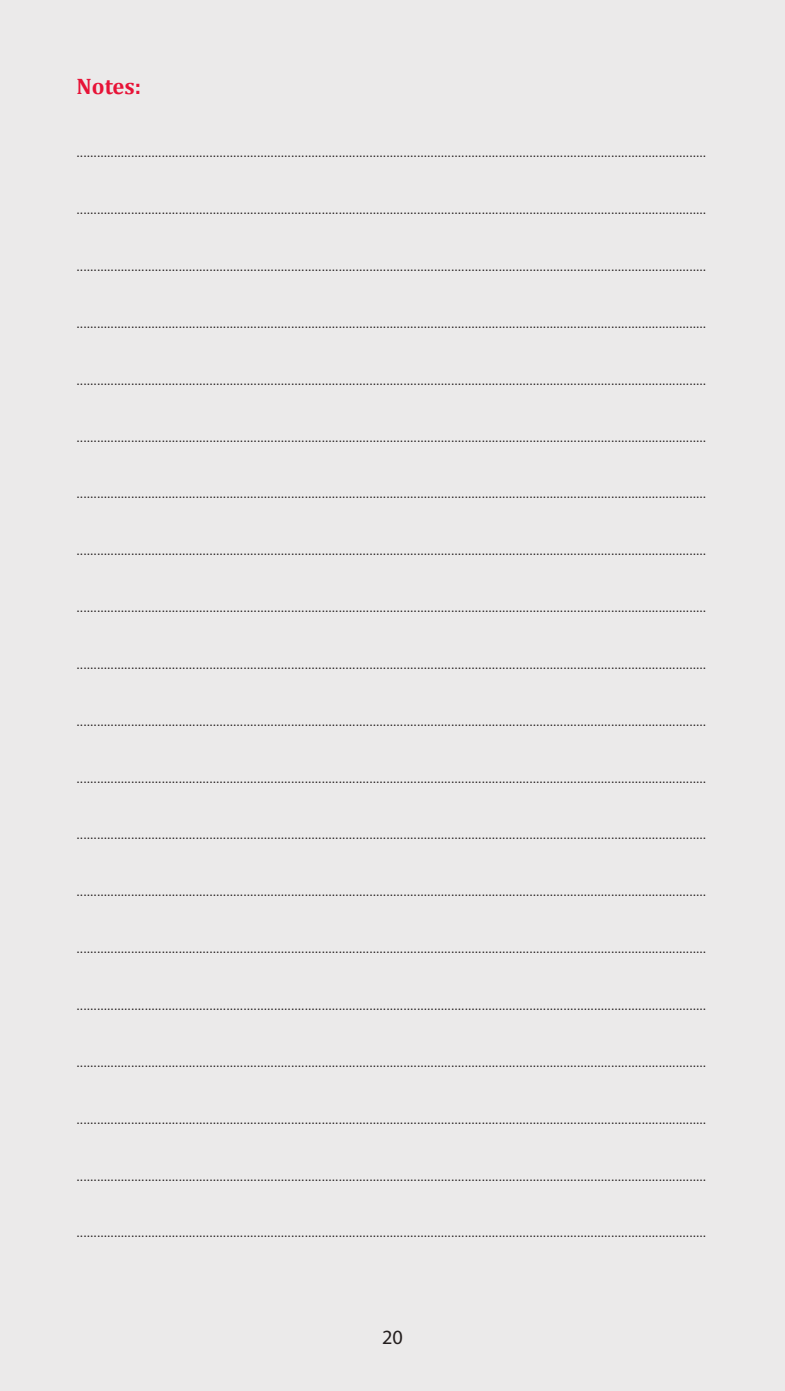
<style>
.page{position:relative;width:785px;height:1391px;background:#fff}
.page>*{position:absolute;margin:0;border:0;box-sizing:border-box;transform-origin:0 0}
.t1{font:700 22.5px "Cambria";color:#e71337}
.t2{font:20.25px "Myriad Pro";color:#241f1f}
.t3{font:13.5px "Calibri";color:#241f1f}
</style>
<div class="page">
<div style="left:0;top:0;width:784px;height:1390px;background:#ebeaea"></div>
<h1 class="t1" style="left:77px;top:70px;width:66px">Notes:</h1>
<p class="t3" style="left:77px;top:143px;width:631px">.........................................................................................................................................................................................</p>
<p class="t3" style="left:77px;top:200px;width:631px">.........................................................................................................................................................................................</p>
<p class="t3" style="left:77px;top:257px;width:631px">.........................................................................................................................................................................................</p>
<p class="t3" style="left:77px;top:314px;width:631px">.........................................................................................................................................................................................</p>
<p class="t3" style="left:77px;top:371px;width:631px">.........................................................................................................................................................................................</p>
<p class="t3" style="left:77px;top:427px;width:631px">.........................................................................................................................................................................................</p>
<p class="t3" style="left:77px;top:484px;width:631px">.........................................................................................................................................................................................</p>
<p class="t3" style="left:77px;top:541px;width:631px">.........................................................................................................................................................................................</p>
<p class="t3" style="left:77px;top:598px;width:631px">.........................................................................................................................................................................................</p>
<p class="t3" style="left:77px;top:655px;width:631px">.........................................................................................................................................................................................</p>
<p class="t3" style="left:77px;top:712px;width:631px">.........................................................................................................................................................................................</p>
<p class="t3" style="left:77px;top:768px;width:631px">.........................................................................................................................................................................................</p>
<p class="t3" style="left:77px;top:825px;width:631px">.........................................................................................................................................................................................</p>
<p class="t3" style="left:77px;top:882px;width:631px">.........................................................................................................................................................................................</p>
<p class="t3" style="left:77px;top:939px;width:631px">.........................................................................................................................................................................................</p>
<p class="t3" style="left:77px;top:996px;width:631px">.........................................................................................................................................................................................</p>
<p class="t3" style="left:77px;top:1053px;width:631px">.........................................................................................................................................................................................</p>
<p class="t3" style="left:77px;top:1109px;width:631px">.........................................................................................................................................................................................</p>
<p class="t3" style="left:77px;top:1166px;width:631px">.........................................................................................................................................................................................</p>
<p class="t3" style="left:77px;top:1223px;width:631px">.........................................................................................................................................................................................</p>
<h2 class="t2" style="left:382px;top:1324px;width:22px">20</h2>
</div>
